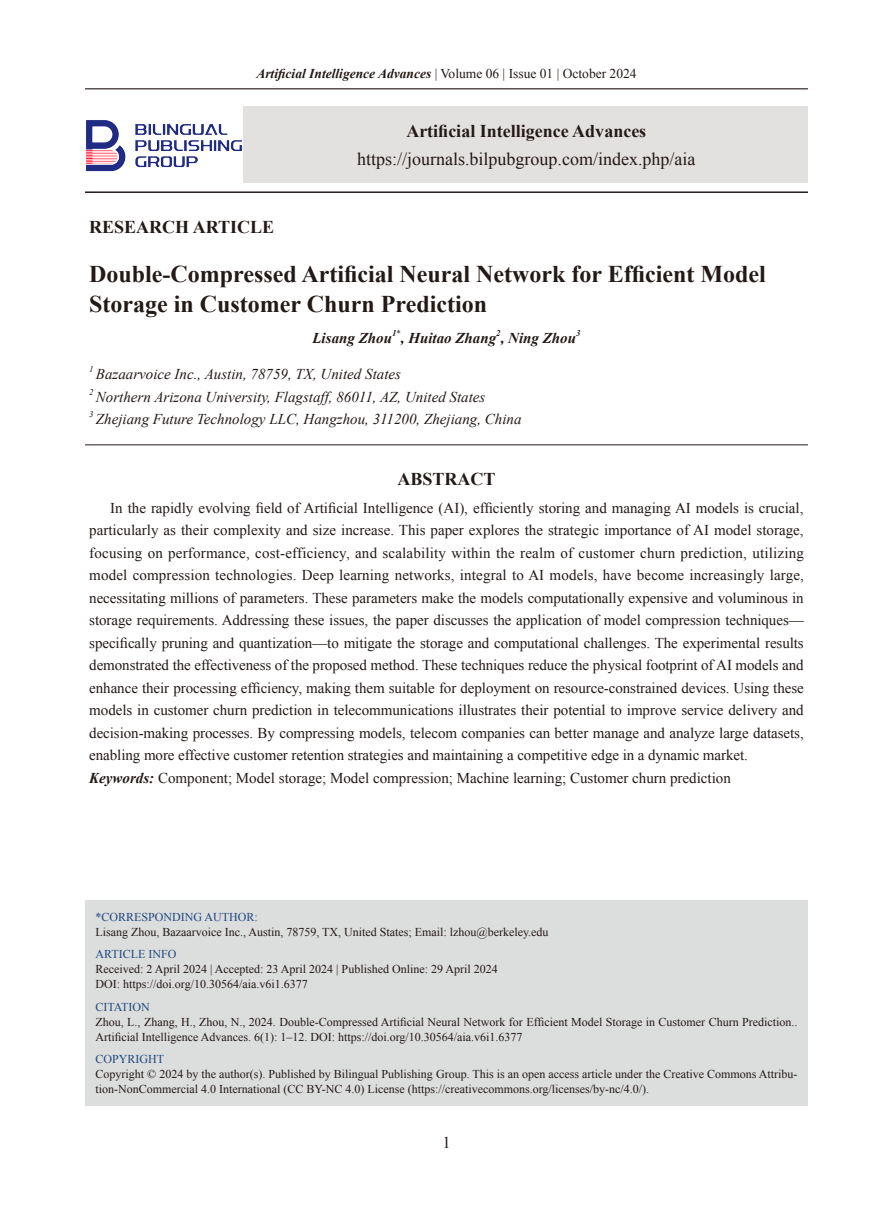
<style>
.page{position:relative;width:893px;height:1212px;background:#fff}
.page>*{position:absolute;margin:0;border:0;box-sizing:border-box;transform-origin:0 0}
.英文标题{font:700 24px/30px "Times New Roman";color:#231916}
.t1{font:18px "Times New Roman";color:#231916}
.分栏书眉{font:700 18px "Times New Roman";color:#231916}
.ABSTRACT标{font:700 18px "Times New Roman";color:#231916}
.t2{font:16.5px "Times New Roman";color:#231916}
.Abstract{font:15px/22.5px "Times New Roman";letter-spacing:-.005em;color:#231916;text-align:justify}
.英文地址{font:italic 15px "Times New Roman";color:#231916}
.KEY{font:15px "Times New Roman";color:#231916}
.英文作者{font:italic 700 15px "Times New Roman";color:#231916}
.t3{font:italic 700 13.5px "Times New Roman";color:#231916}
.t4{font:12px/15px "Times New Roman";color:#231916}
.t5{font:12px "Times New Roman";color:#1f497d}
.英文作者-2{font:italic 700 8.7px "Times New Roman";color:#231916}
.英文地址-2{font:italic 8.7px "Times New Roman";color:#231916}
.s1{font-weight:400;font-style:normal}
.s2{font-weight:700;font-style:italic}
</style>
<div class="page">
<hr style="left:85px;top:88px;width:723px;height:1px;background:#231916">
<div style="left:244px;top:107px;width:564px;height:76px;background:#e2e1e0"></div>
<img style="left:86px;top:120px;width:156px;height:51px">
<div style="left:85px;top:900px;width:723px;height:206px;background:#dcdddd"></div>
<hr style="left:85px;top:444px;width:723px;height:1px;background:#231916">
<hr style="left:85px;top:191px;width:723px;height:2px;background:#231916">
<p class="t3" style="left:256px;top:64px;width:382px">Artificial Intelligence Advances <span class="s1">| Volume 06 | Issue 01 | October 2024</span></p>
<p class="分栏书眉" style="left:406px;top:118px;width:241px">Artificial Intelligence Advances</p>
<p class="t1" style="left:357px;top:147px;width:340px">https://journals.bilpubgroup.com/index.php/aia</p>
<p class="分栏书眉" style="left:89px;top:214px;width:186px">RESEARCH ARTICLE</p>
<p class="英文标题" style="left:89px;top:258px;width:678px">Double-Compressed Artificial Neural Network for Efficient Model<br>Storage in Customer Churn Prediction</p>
<p class="英文作者" style="left:312px;top:328px;width:81px">Lisang Zhou</p>
<p class="英文作者-2" style="left:392px;top:327px;width:10px">1<span class="s1">*</span></p>
<p class="英文作者" style="left:401px;top:328px;width:177px">, Huitao Zhang , Ning Zhou</p>
<p class="英文作者-2" style="left:496px;top:327px;width:6px">2</p>
<p class="英文作者-2" style="left:576px;top:327px;width:6px">3</p>
<p class="英文地址-2" style="left:89px;top:363px;width:6px">1</p>
<p class="英文地址" style="left:96px;top:364px;width:307px">Bazaarvoice Inc., Austin, 78759, TX, United States</p>
<p class="英文地址-2" style="left:89px;top:386px;width:6px">2</p>
<p class="英文地址" style="left:96px;top:386px;width:391px">Northern Arizona University, Flagstaff, 86011, AZ, United States</p>
<p class="英文地址-2" style="left:89px;top:408px;width:6px">3</p>
<p class="英文地址" style="left:96px;top:409px;width:427px">Zhejiang Future Technology LLC, Hangzhou, 311200, Zhejiang, China</p>
<p class="ABSTRACT标" style="left:398px;top:467px;width:100px">ABSTRACT</p>
<p class="Abstract" style="left:89px;top:496px;width:716px;text-indent:21px">In the rapidly evolving field of Artificial Intelligence (AI), efficiently storing and managing AI models is crucial, particularly as their complexity and size increase. This paper explores the strategic importance of AI model storage, focusing on performance, cost-efficiency, and scalability within the realm of customer churn prediction, utilizing model compression technologies. Deep learning networks, integral to AI models, have become increasingly large, necessitating millions of parameters. These parameters make the models computationally expensive and voluminous in storage requirements. Addressing these issues, the paper discusses the application of model compression techniques— specifically pruning and quantization—to mitigate the storage and computational challenges. The experimental results demonstrated the effectiveness of the proposed method. These techniques reduce the physical footprint of AI models and enhance their processing efficiency, making them suitable for deployment on resource-constrained devices. Using these models in customer churn prediction in telecommunications illustrates their potential to improve service delivery and decision-making processes. By compressing models, telecom companies can better manage and analyze large datasets, enabling more effective customer retention strategies and maintaining a competitive edge in a dynamic market.</p>
<p class="KEY" style="left:89px;top:768px;width:643px"><span class="s2">Keywords:</span> Component; Model storage; Model compression; Machine learning; Customer churn prediction</p>
<p class="t5" style="left:96px;top:908px;width:164px">*CORRESPONDING AUTHOR:</p>
<p class="t4" style="left:96px;top:924px;width:454px">Lisang Zhou, Bazaarvoice Inc., Austin, 78759, TX, United States; Email: lzhou@berkeley.edu</p>
<p class="t5" style="left:96px;top:946px;width:82px">ARTICLE INFO</p>
<p class="t4" style="left:96px;top:961px;width:404px">Received: 2 April 2024 | Accepted: 23 April 2024 | Published Online: 29 April 2024</p>
<p class="t4" style="left:96px;top:976px;width:214px">DOI: https://doi.org/10.30564/aia.v6i1.6377</p>
<p class="t5" style="left:96px;top:998px;width:56px">CITATION</p>
<p class="t4" style="left:96px;top:1014px;width:703px">Zhou, L., Zhang, H., Zhou, N., 2024. Double-Compressed Artificial Neural Network for Efficient Model Storage in Customer Churn Prediction..<br>Artificial Intelligence Advances. 6(1): 1–12. DOI: https://doi.org/10.30564/aia.v6i1.6377</p>
<p class="t5" style="left:96px;top:1051px;width:70px">COPYRIGHT</p>
<p class="t4" style="left:96px;top:1066px;width:703px">Copyright © 2024 by the author(s). Published by Bilingual Publishing Group. This is an open access article under the Creative Commons Attribu&shy;tion-NonCommercial 4.0 International (CC BY-NC 4.0) License (https://creativecommons.org/licenses/by-nc/4.0/).</p>
<p class="t2" style="left:442px;top:1131px;width:10px">1</p>
</div>
